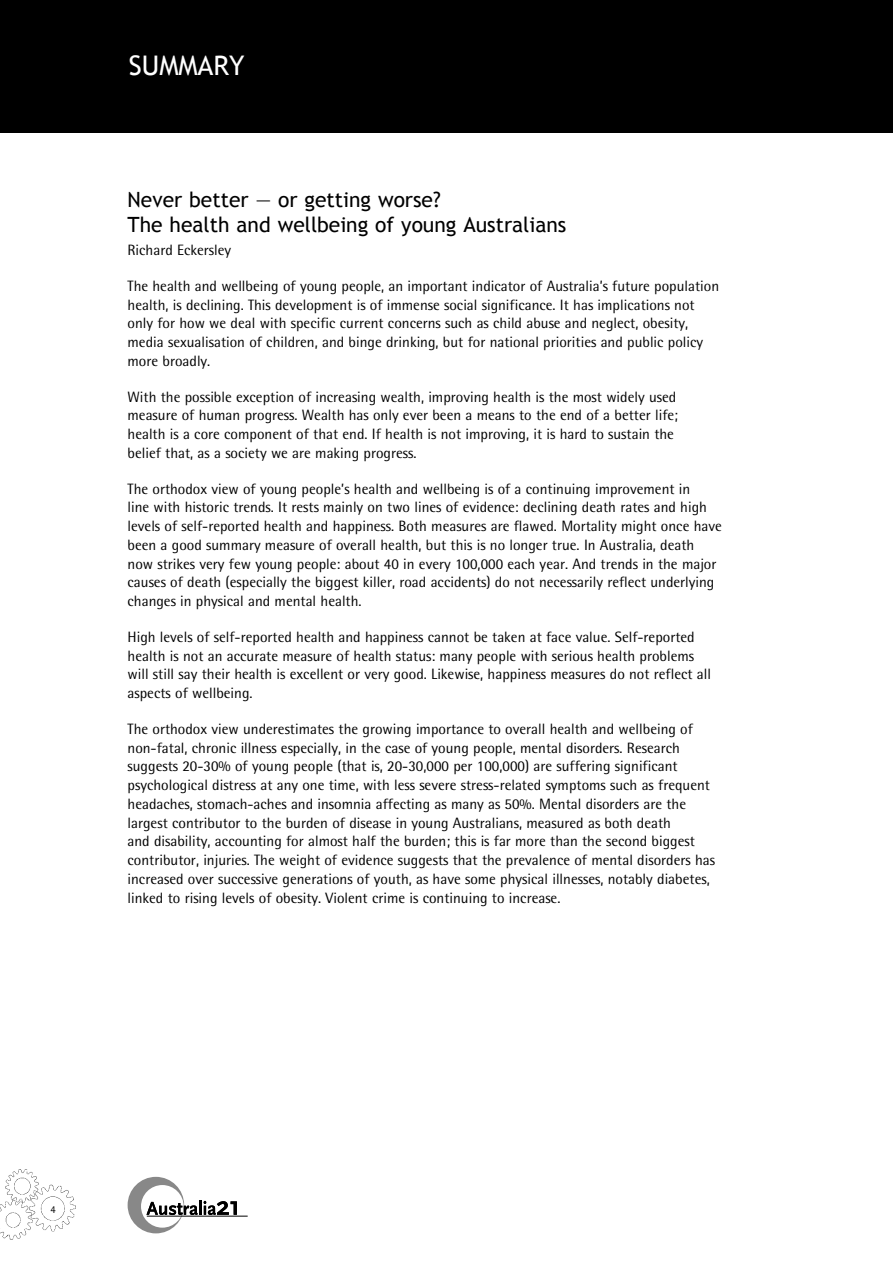
<style>
.page{position:relative;width:893px;height:1263px;background:#fff}
.page>*{position:absolute;margin:0;border:0;box-sizing:border-box;transform-origin:0 0}
.t1{font:27px "Trebuchet MS";color:#fff}
.t2{font:21px/25.2px "Trebuchet MS";color:#000}
.t3{font:15px/18.8px "Rotis Semi Sans";color:#000}
.t4{font:10.5px "Rotis Sans Serif";color:#000}
</style>
<div class="page">
<img style="left:0;top:1170px;width:76px;height:69px">
<svg style="left:128px;top:1177px;width:109px;height:56px"></svg>
<hr style="left:147px;top:1216px;width:101px;height:1px;background:#000">
<div style="left:0;top:0;width:893px;height:133px;background:#000"></div>
<hr style="left:892px;top:0;width:1px;height:133px;background:#b4b4b4">
<h1 class="t1" style="left:129px;top:50px;width:117px">SUMMARY</h1>
<h2 class="t2" style="left:128px;top:187px;width:440px">Never better — or getting worse?<br>The health and wellbeing of young Australians</h2>
<p class="t3" style="left:128px;top:240px;width:105px">Richard Eckersley</p>
<p class="t3" style="left:128px;top:276px;width:593px">The health and wellbeing of young people, an important indicator of Australia’s future population health, is declining. This development is of immense social significance. It has implications not only for how we deal with specific current concerns such as child abuse and neglect, obesity, media sexualisation of children, and binge drinking, but for national priorities and public policy more broadly.</p>
<p class="t3" style="left:128px;top:387px;width:552px">With the possible exception of increasing wealth, improving health is the most widely used measure of human progress. Wealth has only ever been a means to the end of a better life; health is a core component of that end. If health is not improving, it is hard to sustain the belief that, as a society we are making progress.</p>
<p class="t3" style="left:128px;top:479px;width:596px">The orthodox view of young people’s health and wellbeing is of a continuing improvement in<br>line with historic trends. It rests mainly on two lines of evidence: declining death rates and high levels of self-reported health and happiness. Both measures are flawed. Mortality might once have been a good summary measure of overall health, but this is no longer true. In Australia, death now strikes very few young people: about 40 in every 100,000 each year. And trends in the major causes of death (especially the biggest killer, road accidents) do not necessarily reflect underlying changes in physical and mental health.</p>
<p class="t3" style="left:128px;top:627px;width:585px">High levels of self-reported health and happiness cannot be taken at face value. Self-reported health is not an accurate measure of health status: many people with serious health problems will still say their health is excellent or very good. Likewise, happiness measures do not reflect all aspects of wellbeing.</p>
<p class="t3" style="left:128px;top:719px;width:589px">The orthodox view underestimates the growing importance to overall health and wellbeing of non-fatal, chronic illness especially, in the case of young people, mental disorders. Research suggests 20-30% of young people (that is, 20-30,000 per 100,000) are suffering significant psychological distress at any one time, with less severe stress-related symptoms such as frequent headaches, stomach-aches and insomnia affecting as many as 50%. Mental disorders are the largest contributor to the burden of disease in young Australians, measured as both death<br>and disability, accounting for almost half the burden; this is far more than the second biggest contributor, injuries. The weight of evidence suggests that the prevalence of mental disorders has increased over successive generations of youth, as have some physical illnesses, notably diabetes, linked to rising levels of obesity. Violent crime is continuing to increase.</p>
<p class="t4" style="left:50px;top:1203px;width:7px">4</p>
</div>
